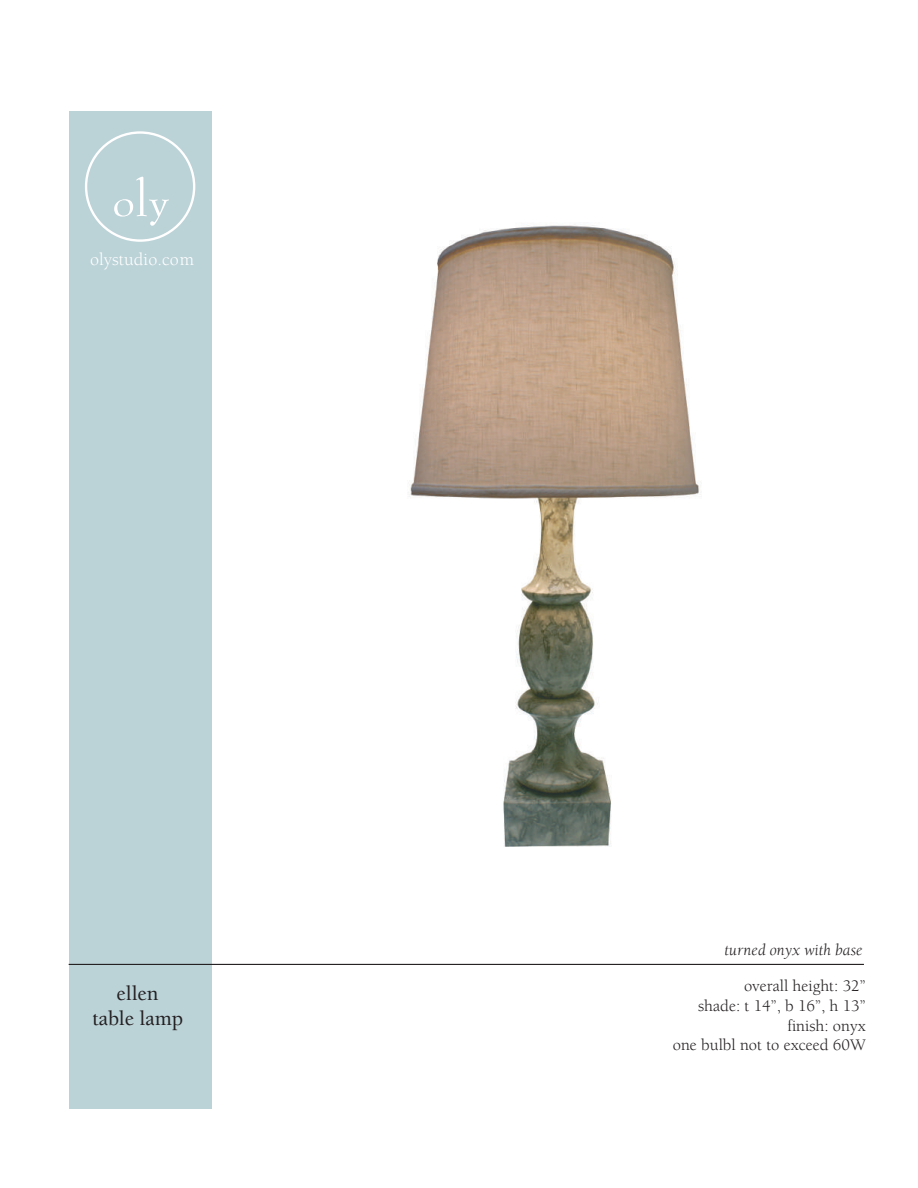
<style>
.page{position:relative;width:918px;height:1188px;background:#fff}
.page>*{position:absolute;margin:0;border:0;box-sizing:border-box;transform-origin:0 0}
.t1{font:500 21px/25.2px "Berkeley Std";color:#231f20;text-align:center}
.t2{font:18px "Berkeley Std";color:#fff}
.t3{font:16.5px/19.8px "Berkeley Std";color:#231f20;text-align:right}
.t4{font:italic 16.5px "Berkeley Std";letter-spacing:.005em;color:#231f20}
</style>
<div class="page">
<div style="left:69px;top:111px;width:143px;height:997px;background:#bbd2d7"></div>
<svg style="left:114px;top:177px;width:55px;height:49px"></svg>
<div style="left:85px;top:131px;width:110px;height:111px;border:2px solid #fff;border-radius:50%"></div>
<hr style="left:69px;top:964px;width:795px;height:1px;background:#231f20">
<img style="left:408px;top:224px;width:293px;height:623px">
<p class="t2" style="left:90px;top:249px;width:106px">olystudio.com</p>
<p class="t1" style="left:92px;top:981px;width:92px">ellen<br>table lamp</p>
<p class="t4" style="left:724px;top:941px;width:140px">turned onyx with base</p>
<p class="t3" style="left:673px;top:976px;width:194px">overall height: 32”<br>shade: t 14”, b 16”, h 13” finish: onyx<br>one bulbl not to exceed 60W</p>
</div>
